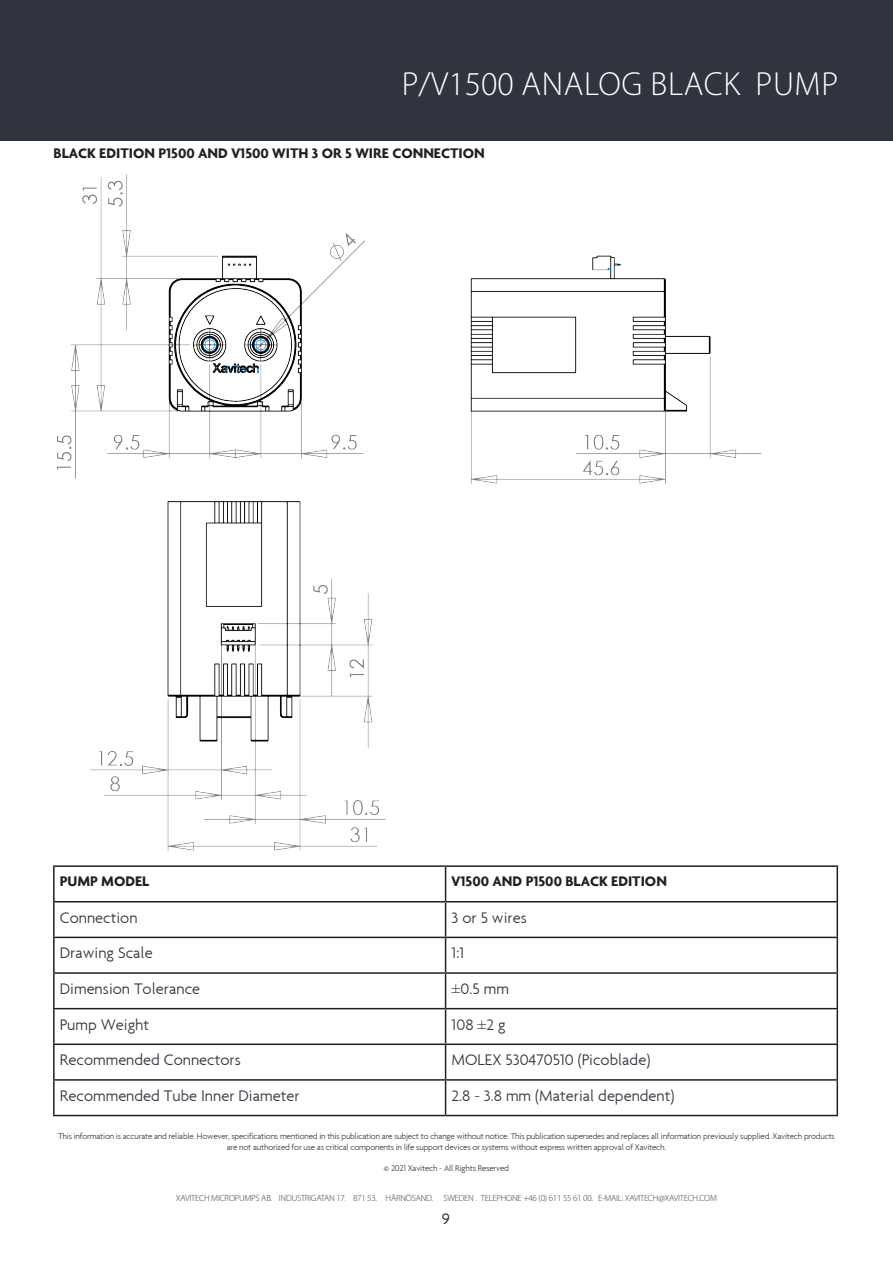
<style>
.page{position:relative;width:893px;height:1263px;background:#fff}
.page>*{position:absolute;margin:0;border:0;box-sizing:border-box;transform-origin:0 0}
.t1{font:300 33.45px "Myriad Pro";letter-spacing:.02em;color:#fff}
.Brödtext{font:300 16.5px "Agenda";color:#31373f}
.t2{font:300 16.5px "Agenda";color:#231f20}
.Rubrik_3{font:700 15px "Agenda";color:#231f20}
.t3{font:300 9px/10.8px "Agenda";letter-spacing:-.025em;color:#3e3e3f;text-align:center}
.t4{font:300 9px "Myriad Pro";letter-spacing:-.025em;color:#3e3e3f}
.s1{font-family:"Times New Roman";font-weight:400}
.s2{font-size:7.5px}
</style>
<div class="page">
<div style="left:0;top:0;width:893px;height:140px;background:#30343e"></div>
<hr style="left:53px;top:865px;width:393px;height:2px;background:#231f20">
<hr style="left:53px;top:867px;width:2px;height:34px;background:#231f20">
<hr style="left:446px;top:865px;width:392px;height:2px;background:#231f20">
<hr style="left:445px;top:867px;width:1px;height:34px;background:#231f20">
<hr style="left:836px;top:867px;width:2px;height:34px;background:#231f20">
<hr style="left:53px;top:901px;width:393px;height:1px;background:#231f20">
<hr style="left:53px;top:902px;width:2px;height:35px;background:#231f20">
<hr style="left:446px;top:901px;width:392px;height:1px;background:#231f20">
<hr style="left:445px;top:902px;width:1px;height:35px;background:#231f20">
<hr style="left:836px;top:902px;width:2px;height:35px;background:#231f20">
<hr style="left:53px;top:937px;width:393px;height:1px;background:#231f20">
<hr style="left:53px;top:938px;width:2px;height:34px;background:#231f20">
<hr style="left:446px;top:937px;width:392px;height:1px;background:#231f20">
<hr style="left:445px;top:938px;width:1px;height:34px;background:#231f20">
<hr style="left:836px;top:938px;width:2px;height:34px;background:#231f20">
<hr style="left:53px;top:972px;width:393px;height:2px;background:#231f20">
<hr style="left:53px;top:974px;width:2px;height:34px;background:#231f20">
<hr style="left:446px;top:972px;width:392px;height:2px;background:#231f20">
<hr style="left:445px;top:974px;width:1px;height:34px;background:#231f20">
<hr style="left:836px;top:974px;width:2px;height:34px;background:#231f20">
<hr style="left:53px;top:1008px;width:393px;height:1px;background:#231f20">
<hr style="left:53px;top:1009px;width:2px;height:34px;background:#231f20">
<hr style="left:446px;top:1008px;width:392px;height:1px;background:#231f20">
<hr style="left:445px;top:1009px;width:1px;height:34px;background:#231f20">
<hr style="left:836px;top:1009px;width:2px;height:34px;background:#231f20">
<hr style="left:53px;top:1043px;width:393px;height:2px;background:#231f20">
<hr style="left:53px;top:1045px;width:2px;height:34px;background:#231f20">
<hr style="left:446px;top:1043px;width:392px;height:2px;background:#231f20">
<hr style="left:445px;top:1045px;width:1px;height:34px;background:#231f20">
<hr style="left:836px;top:1045px;width:2px;height:34px;background:#231f20">
<hr style="left:53px;top:1079px;width:393px;height:2px;background:#231f20">
<hr style="left:53px;top:1081px;width:2px;height:34px;background:#231f20">
<hr style="left:446px;top:1079px;width:392px;height:2px;background:#231f20">
<hr style="left:445px;top:1081px;width:1px;height:34px;background:#231f20">
<hr style="left:836px;top:1081px;width:2px;height:34px;background:#231f20">
<hr style="left:53px;top:1115px;width:393px;height:1px;background:#231f20">
<hr style="left:446px;top:1115px;width:392px;height:1px;background:#231f20">
<img style="left:57px;top:175px;width:704px;height:309px">
<img style="left:90px;top:501px;width:296px;height:349px">
<p class="t1" style="left:402px;top:64px;width:438px">P/V1500 ANALOG BLACK PUMP</p>
<p class="Rubrik_3" style="left:54px;top:144px;width:433px">BLACK EDITION P1500 AND V1500 WITH 3 OR 5 WIRE CONNECTION</p>
<p class="Rubrik_3" style="left:60px;top:872px;width:91px">PUMP MODEL</p>
<p class="Rubrik_3" style="left:452px;top:872px;width:217px">V1500 AND P1500 BLACK EDITION</p>
<p class="Brödtext" style="left:60px;top:908px;width:79px">Connection</p>
<p class="Brödtext" style="left:452px;top:908px;width:77px">3 or 5 wires</p>
<p class="Brödtext" style="left:60px;top:943px;width:94px">Drawing Scale</p>
<p class="Brödtext" style="left:452px;top:943px;width:14px">1:1</p>
<p class="Brödtext" style="left:60px;top:979px;width:142px">Dimension Tolerance</p>
<p class="Brödtext" style="left:452px;top:979px;width:59px"><span class="s1">±</span>0.5 mm</p>
<p class="Brödtext" style="left:60px;top:1015px;width:91px">Pump Weight</p>
<p class="Brödtext" style="left:452px;top:1015px;width:55px">108 <span class="s1">±</span>2 g</p>
<p class="Brödtext" style="left:60px;top:1050px;width:183px">Recommended Connectors</p>
<p class="Brödtext" style="left:452px;top:1050px;width:200px">MOLEX 530470510 (Picoblade)</p>
<p class="Brödtext" style="left:60px;top:1086px;width:241px">Recommended Tube Inner Diameter</p>
<p class="Brödtext" style="left:452px;top:1086px;width:224px">2.8 - 3.8 mm (Material dependent)</p>
<p class="t3" style="left:58px;top:1130px;width:778px">This information is accurate and reliable. However, specifications mentioned in this publication are subject to change without notice. This publication supersedes and replaces all information previously supplied. Xavitech products are not authorized for use as critical components in life support devices or systems without express written approval of Xavitech.</p>
<p class="t3" style="left:384px;top:1163px;width:127px">© 2021 Xavitech - All Rights Reserved</p>
<p class="t4" style="left:176px;top:1192px;width:542px">XAVITECH MICROPUMPS AB. INDUSTRIGATAN 17. 871 53. HÄRNÖSAND. SWEDEN <span class="s2">.</span> TELEPHONE +46 (0) 611 55 61 00. E-MAIL: XAVITECH@XAVITECH.COM</p>
<p class="t2" style="left:442px;top:1209px;width:10px">9</p>
</div>
